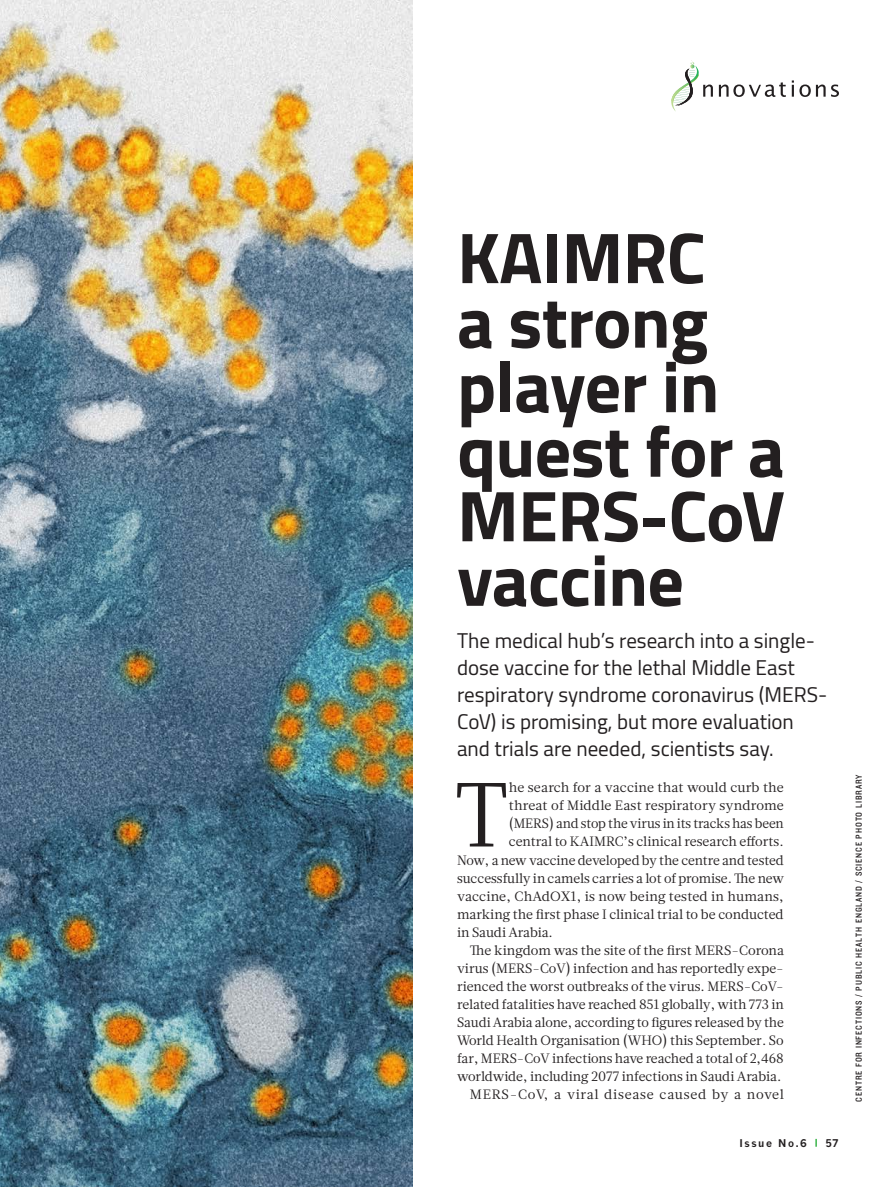
<style>
.page{position:relative;width:893px;height:1187px;background:#fff}
.page>*{position:absolute;margin:0;border:0;box-sizing:border-box;transform-origin:0 0}
.First_Paragraph{font:90.6px "Glosa Math";color:#231f20}
.Main_Title_48{font:700 72px/64.5px "Cairo";letter-spacing:-.01em;color:#231f20}
.Stand-first{font:21px/27px "Cairo";color:#231f20}
.KAIMRC_Body_indented{font:13.5px/18px "Glosa Math";color:#231f20;text-align:justify}
.First_Paragraph-2{font:13.5px "Glosa Math";color:#231f20}
.KAIMRC_Body_indented-2{font:13.5px "Glosa Math";letter-spacing:.05em;color:#231f20}
.t1{font:700 10.5px "News Gothic MTOT";letter-spacing:.15em;color:#231f20}
.image_credits{font:9px "Knockout 30 Junior Welterwt";letter-spacing:.1em;color:#231f20}
</style>
<div class="page">
<img style="left:0;top:0;width:412px;height:1186px">
<svg style="left:815px;top:1138px;width:2px;height:8px"></svg>
<svg style="left:719px;top:82px;width:67px;height:15px"></svg>
<svg style="left:792px;top:80px;width:47px;height:17px"></svg>
<svg style="left:671px;top:60px;width:42px;height:51px"></svg>
<p class="Main_Title_48" style="left:457px;top:226px;width:329px">KAIMRC<br>a strong player in quest for a<br>MERS-CoV vaccine</p>
<p class="Stand-first" style="left:457px;top:627px;width:372px">The medical hub’s research into a single&shy;dose vaccine for the lethal Middle East respiratory syndrome coronavirus (MERS-CoV) is promising, but more evaluation and trials are needed, scientists say.</p>
<p class="First_Paragraph" style="left:454px;top:755px;width:56px">T</p>
<p class="First_Paragraph-2" style="left:509px;top:778px;width:277px">he search for a vaccine that would curb the</p>
<p class="First_Paragraph-2" style="left:509px;top:796px;width:277px">threat of Middle East respiratory syndrome</p>
<p class="First_Paragraph-2" style="left:509px;top:814px;width:276px">(MERS) and stop the virus in its tracks has been</p>
<p class="First_Paragraph-2" style="left:509px;top:832px;width:276px">central to KAIMRC’s clinical research efforts.</p>
<p class="First_Paragraph-2" style="left:457px;top:850px;width:328px">Now, a new vaccine developed by the centre and tested</p>
<p class="First_Paragraph-2" style="left:457px;top:868px;width:328px">successfully in camels carries a lot of promise. The new</p>
<p class="First_Paragraph-2" style="left:457px;top:886px;width:328px">vaccine, ChAdOX1, is now being tested in humans,</p>
<p class="First_Paragraph-2" style="left:457px;top:904px;width:328px">marking the first phase I clinical trial to be conducted</p>
<p class="First_Paragraph-2" style="left:457px;top:922px;width:97px">in Saudi Arabia.</p>
<p class="KAIMRC_Body_indented" style="left:457px;top:940px;width:328px;text-indent:13px">The kingdom was the site of the first MERS-Corona virus (MERS-CoV) infection and has reportedly expe&shy;rienced the worst outbreaks of the virus. MERS-CoV&shy;related fatalities have reached 851 globally, with 773 in Saudi Arabia alone, according to figures released by the World Health Organisation (WHO) this September. So far, MERS-CoV infections have reached a total of 2,468 worldwide, including 2077 infections in Saudi Arabia.</p>
<p class="KAIMRC_Body_indented-2" style="left:470px;top:1084px;width:316px">MERS-CoV, a viral disease caused by a novel</p>
<p class="t1" style="left:739px;top:1136px;width:69px">Issue No.6</p>
<p class="t1" style="left:825px;top:1136px;width:15px">57</p>
<p class="image_credits" style="left:853px;top:1101px;width:329px;rotate:-90deg">CENTRE FOR INFECTIONS / PUBLIC HEALTH ENGLAND / SCIENCE PHOTO LIBRARY</p>
</div>
